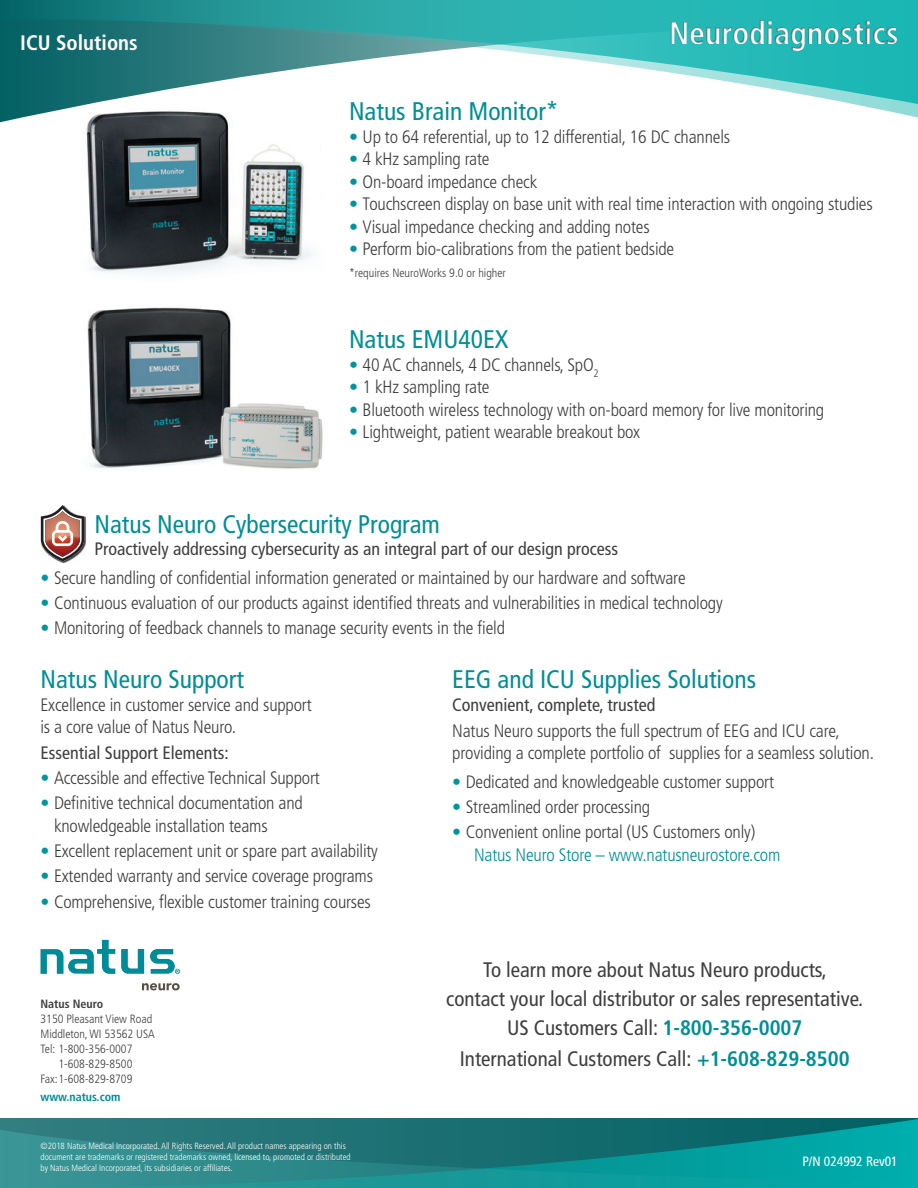
<style>
.page{position:relative;width:918px;height:1188px;background:#fff}
.page>*{position:absolute;margin:0;border:0;box-sizing:border-box;transform-origin:0 0}
.t1{font:700 condensed 31.5px "Frutiger LT Std";color:#fff}
.t2{font:condensed 25.5px "Frutiger LT Std";color:#008e96}
.t3{font:condensed 21px/29.8px "Frutiger LT Std";color:#3e3e3f;text-align:center}
.t4{font:700 condensed 21px "Frutiger LT Std";color:#fff}
.t5{font:300 condensed 18px/22.5px "Frutiger LT Std";letter-spacing:-.01em;color:#3e3e3f}
.t6{font:condensed 18px "Frutiger LT Std";color:#3e3e3f}
.t7{font:condensed 13.5px "Frutiger LT Std";color:#fff}
.t8{font:300 condensed 12px "Frutiger LT Std";color:#3e3e3f}
.t9{font:700 condensed 12px "Frutiger LT Std";color:#008e96}
.t10{font:700 condensed 12px "Frutiger LT Std";color:#3e3e3f}
.t11{font:300 condensed 9px/10.8px "Frutiger LT Std";color:#fff}
.s1{font-weight:700;color:#00959e}
.s2{color:#008e96}
.s3{font-weight:700;color:#008e96}
</style>
<div class="page">
<svg style="left:121px;top:949px;width:23px;height:25px"></svg>
<svg style="left:40px;top:940px;width:75px;height:34px"></svg>
<svg style="left:150px;top:949px;width:30px;height:25px"></svg>
<svg style="left:142px;top:983px;width:38px;height:7px"></svg>
<svg style="left:0;top:0;width:918px;height:121px"></svg>
<svg style="left:0;top:1118px;width:918px;height:9px;background:#197073"></svg>
<svg style="left:0;top:1127px;width:918px;height:61px;background:#1a898a"></svg>
<div style="left:505px;top:14px;width:413px;height:39px;background:#231f20;opacity:.7"></div>
<img style="left:79px;top:109px;width:244px;height:164px">
<img style="left:40px;top:516px;width:46px;height:47px">
<svg style="left:41px;top:505px;width:43px;height:56px"></svg>
<img style="left:87px;top:307px;width:236px;height:162px">
<p class="t4" style="left:20px;top:30px;width:119px">ICU Solutions</p>
<h1 class="t1" style="left:669px;top:14px;width:231px">Neurodiagnostics</h1>
<h2 class="t2" style="left:349px;top:97px;width:211px">Natus Brain Monitor*</h2>
<p class="t5" style="left:349px;top:126px;width:383px"><span class="s1">•</span> Up to 64 referential, up to 12 differential, 16 DC channels</p>
<p class="t5" style="left:349px;top:148px;width:142px"><span class="s1">•</span> 4 kHz sampling rate</p>
<p class="t5" style="left:349px;top:171px;width:190px"><span class="s1">•</span> On-board impedance check</p>
<p class="t5" style="left:349px;top:193px;width:525px"><span class="s1">•</span> Touchscreen display on base unit with real time interaction with ongoing studies</p>
<p class="t5" style="left:349px;top:216px;width:302px"><span class="s1">•</span> Visual impedance checking and adding notes</p>
<p class="t5" style="left:349px;top:238px;width:327px"><span class="s1">•</span> Perform bio-calibrations from the patient bedside</p>
<p class="t8" style="left:349px;top:266px;width:158px">*requires NeuroWorks 9.0 or higher</p>
<h2 class="t2" style="left:349px;top:325px;width:161px">Natus EMU40EX</h2>
<p class="t5" style="left:349px;top:354px;width:251px"><span class="s1">•</span> 40 AC channels, 4 DC channels, SpO<sub>2</sub></p>
<p class="t5" style="left:349px;top:376px;width:142px"><span class="s1">•</span> 1 kHz sampling rate</p>
<p class="t5" style="left:349px;top:399px;width:477px"><span class="s1">•</span> Bluetooth wireless technology with on-board memory for live monitoring</p>
<p class="t5" style="left:349px;top:421px;width:293px"><span class="s1">•</span> Lightweight, patient wearable breakout box</p>
<h2 class="t2" style="left:94px;top:509px;width:347px">Natus Neuro Cybersecurity Program</h2>
<p class="t6" style="left:94px;top:539px;width:525px">Proactively addressing cybersecurity as an integral part of our design process</p>
<p class="t5" style="left:40px;top:567px;width:647px"><span class="s1">•</span> Secure handling of confidential information generated or maintained by our hardware and software</p>
<p class="t5" style="left:40px;top:592px;width:684px"><span class="s1">•</span> Continuous evaluation of our products against identified threats and vulnerabilities in medical technology</p>
<p class="t5" style="left:40px;top:617px;width:466px"><span class="s1">•</span> Monitoring of feedback channels to manage security events in the field</p>
<h2 class="t2" style="left:40px;top:664px;width:205px">Natus Neuro Support</h2>
<p class="t5" style="left:40px;top:693px;width:273px">Excellence in customer service and support is a core value of Natus Neuro.</p>
<p class="t6" style="left:40px;top:742px;width:190px">Essential Support Elements:</p>
<p class="t5" style="left:40px;top:767px;width:281px"><span class="s1">•</span> Accessible and effective Technical Support</p>
<p class="t5" style="left:54px;top:792px;width:250px;text-indent:-14px"><span class="s1">•</span> Definitive technical documentation and knowledgeable installation teams</p>
<p class="t5" style="left:40px;top:840px;width:339px"><span class="s1">•</span> Excellent replacement unit or spare part availability</p>
<p class="t5" style="left:40px;top:865px;width:334px"><span class="s1">•</span> Extended warranty and service coverage programs</p>
<p class="t5" style="left:40px;top:890px;width:332px"><span class="s1">•</span> Comprehensive, flexible customer training courses</p>
<h2 class="t2" style="left:452px;top:664px;width:306px">EEG and ICU Supplies Solutions</h2>
<p class="t6" style="left:452px;top:694px;width:205px">Convenient, complete, trusted</p>
<p class="t5" style="left:452px;top:719px;width:423px">Natus Neuro supports the full spectrum of EEG and ICU care, providing a complete portfolio of supplies for a seamless solution.</p>
<p class="t5" style="left:452px;top:771px;width:323px"><span class="s1">•</span> Dedicated and knowledgeable customer support</p>
<p class="t5" style="left:452px;top:796px;width:200px"><span class="s1">•</span> Streamlined order processing</p>
<p class="t5" style="left:474px;top:821px;width:308px;text-indent:-22px"><span class="s1">•</span> Convenient online portal (US Customers only)<br><span class="s2">Natus Neuro Store – www.natusneurostore.com</span></p>
<p class="t10" style="left:40px;top:997px;width:64px">Natus Neuro</p>
<p class="t8" style="left:40px;top:1012px;width:113px">3150 Pleasant View Road</p>
<p class="t8" style="left:40px;top:1027px;width:116px">Middleton, WI 53562 USA</p>
<p class="t8" style="left:40px;top:1042px;width:94px">Tel: 1-800-356-0007</p>
<p class="t8" style="left:58px;top:1057px;width:76px">1-608-829-8500</p>
<p class="t8" style="left:40px;top:1072px;width:94px">Fax:1-608-829-8709</p>
<p class="t9" style="left:40px;top:1089px;width:82px">www.natus.com</p>
<p class="t11" style="left:40px;top:1141px;width:312px">©2018 Natus Medical Incorporated. All Rights Reserved. All product names appearing on this document are trademarks or registered trademarks owned, licensed to, promoted or distributed by Natus Medical Incorporated, its subsidiaries or affiliates.</p>
<p class="t3" style="left:446px;top:955px;width:419px">To learn more about Natus Neuro products,<br>contact your local distributor or sales representative.<br>US Customers Call: <span class="s3">1-800-356-0007<br></span>International Customers Call: <span class="s3">+1-608-829-8500</span></p>
<p class="t7" style="left:802px;top:1154px;width:97px">P/N 024992 Rev01</p>
</div>
